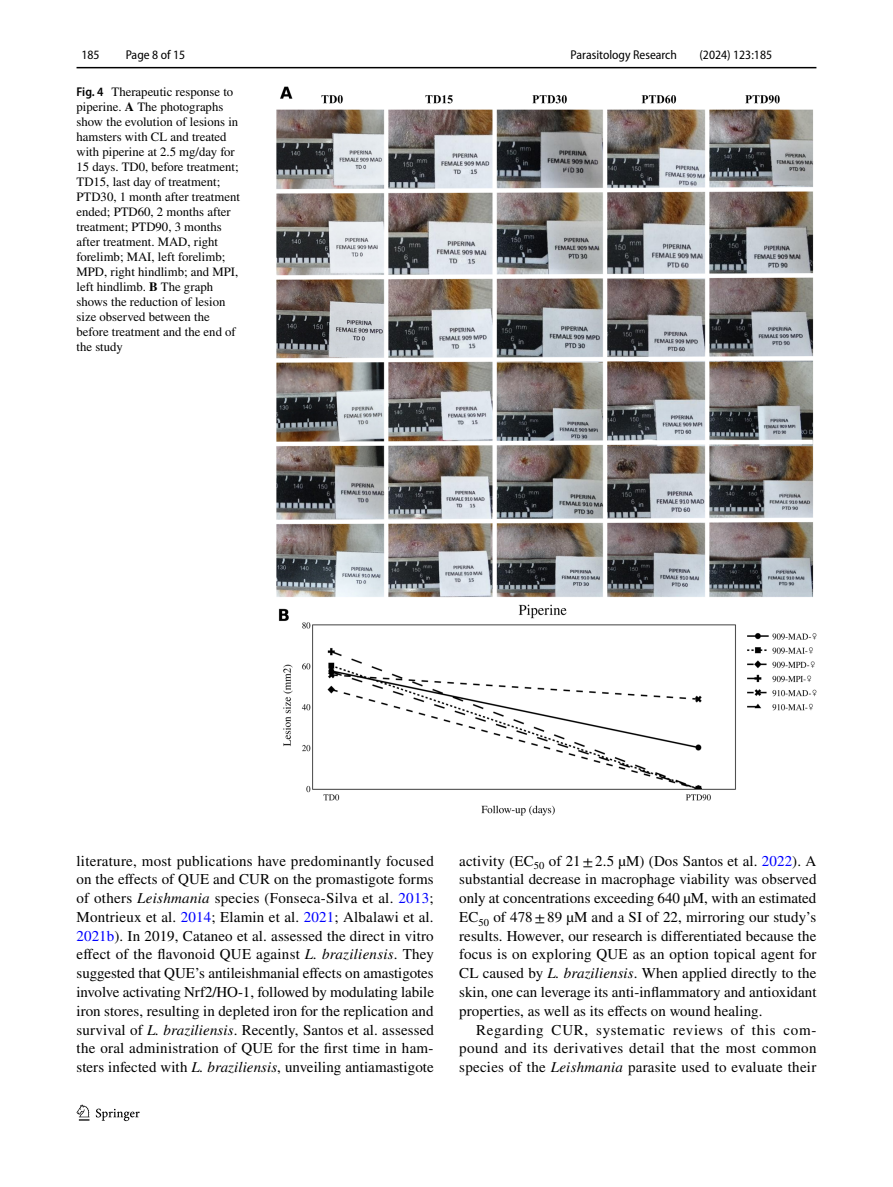
<style>
.page{position:relative;width:893px;height:1187px;background:#fff}
.page>*{position:absolute;margin:0;border:0;box-sizing:border-box;transform-origin:0 0}
.t1{font:15px/18.8px "STIX";letter-spacing:.005em;color:#000;text-align:justify}
.t2{font:12.75px/15px "STIX";color:#000}
.t3{font:semi-condensed 12.75px "Myriad Pro";color:#000}
.s1{font-family:"Myriad Pro";font-weight:600;font-stretch:semi-condensed}
.s2{font-weight:700}
.s3{font-style:italic}
.s4{color:#00f}
</style>
<div class="page">
<hr style="left:77px;top:67px;width:739px;height:1px;background:#000">
<svg style="left:77px;top:1104px;width:12px;height:16px"></svg>
<svg style="left:96px;top:1108px;width:44px;height:12px"></svg>
<img style="left:276px;top:87px;width:540px;height:728px">
<p class="t3" style="left:82px;top:48px;width:20px">185</p>
<p class="t3" style="left:126px;top:48px;width:61px">Page 8 of 15</p>
<p class="t3" style="left:571px;top:48px;width:108px">Parasitology Research</p>
<p class="t3" style="left:699px;top:48px;width:74px">(2024) 123:185</p>
<p class="t2" style="left:77px;top:85px;width:165px"><span class="s1">Fig. 4</span> Therapeutic response to piperine. <span class="s2">A</span> The photographs show the evolution of lesions in hamsters with CL and treated with piperine at 2.5 mg/day for<br>15 days. TD0, before treatment;<br>TD15, last day of treatment;<br>PTD30, 1 month after treatment ended; PTD60, 2 months after treatment; PTD90, 3 months after treatment. MAD, right forelimb; MAI, left forelimb;<br>MPD, right hindlimb; and MPI, left hindlimb. <span class="s2">B</span> The graph shows the reduction of lesion size observed between the before treatment and the end of the study</p>
<p class="t1" style="left:77px;top:852px;width:359px">literature, most publications have predominantly focused on the effects of QUE and CUR on the promastigote forms of others <span class="s3">Leishmania</span> species (Fonseca-Silva et al. <span class="s4">2013</span>; Montrieux et al. <span class="s4">2014</span>; Elamin et al. <span class="s4">2021</span>; Albalawi et al.<br><span class="s4">2021b</span>). In 2019, Cataneo et al. assessed the direct in vitro effect of the flavonoid QUE against <span class="s3">L. braziliensis</span>. They suggested that QUE’s antileishmanial effects on amastigotes involve activating Nrf2/HO-1, followed by modulating labile iron stores, resulting in depleted iron for the replication and survival of <span class="s3">L. braziliensis</span>. Recently, Santos et al. assessed the oral administration of QUE for the first time in ham&shy;sters infected with <span class="s3">L. braziliensis</span>, unveiling antiamastigote</p>
<p class="t1" style="left:459px;top:852px;width:359px">activity (EC<sub>50</sub> of 21±2.5 µM) (Dos Santos et al. <span class="s4">2022</span>). A substantial decrease in macrophage viability was observed only at concentrations exceeding 640 µM, with an estimated EC<sub>50</sub> of 478±89 µM and a SI of 22, mirroring our study’s results. However, our research is differentiated because the focus is on exploring QUE as an option topical agent for CL caused by <span class="s3">L. braziliensis</span>. When applied directly to the skin, one can leverage its anti-inflammatory and antioxidant properties, as well as its effects on wound healing.</p>
<p class="t1" style="left:459px;top:1021px;width:359px;text-indent:17px">Regarding CUR, systematic reviews of this com&shy;pound and its derivatives detail that the most common species of the <span class="s3">Leishmania</span> parasite used to evaluate their</p>
</div>
